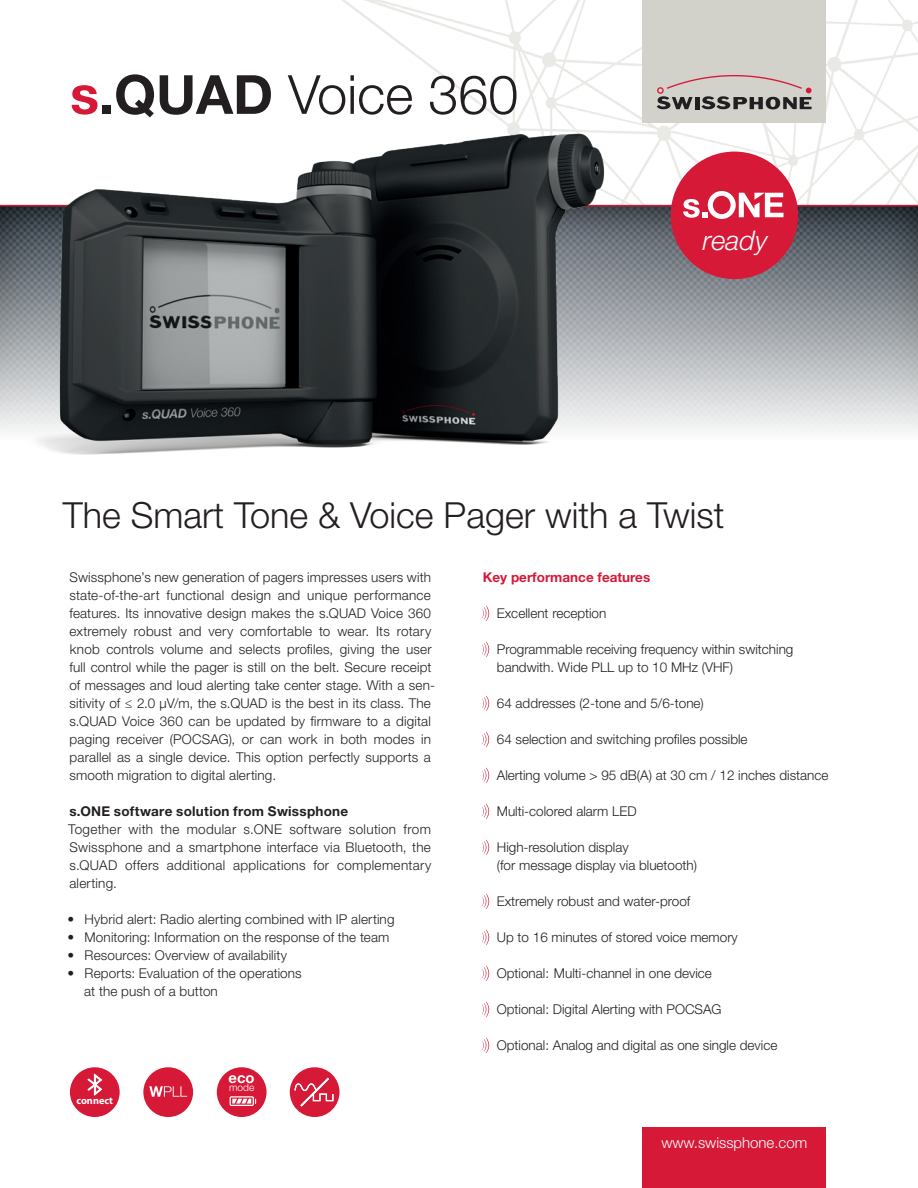
<style>
.page{position:relative;width:918px;height:1188px;background:#fff}
.page>*{position:absolute;margin:0;border:0;box-sizing:border-box;transform-origin:0 0}
.t1{font:300 54px "Helvetica Neue LT Std";color:#231f20}
.t2{font:300 36px "Helvetica Neue LT Std";color:#231f20}
.t3{font:italic 300 27.15px "Helvetica Neue LT Std";color:#fff}
.t4{font:300 15px "Helvetica Neue LT Std";color:#fff}
.t5{font:700 14.85px "Helvetica Neue LT Std";color:#fff}
.t6{font:300 13.5px/18px "Helvetica Neue LT Std";letter-spacing:.005em;color:#231f20}
.t7{font:700 13.5px "Helvetica Neue LT Std";letter-spacing:.02em;color:#231f20}
.t8{font:700 13.5px "Helvetica Neue LT Std";color:#d71938}
.t9{font:700 10.35px "Myriad Pro";color:#fff}
.t10{font:300 10.2px "Helvetica Neue LT Std";color:#fff}
.s1{font-weight:700;color:#d71938}
.s2{font-weight:700}
</style>
<div class="page">
<img style="left:341px;top:0;width:577px;height:204px">
<div style="left:0;top:204px;width:918px;height:237px;background:#231f20;opacity:.75"></div>
<div style="left:643px;top:0;width:183px;height:122px;background:#d2d2cb"></div>
<svg style="left:657px;top:75px;width:155px;height:34px"></svg>
<div style="left:643px;top:1127px;width:183px;height:61px;background:#d71938"></div>
<hr style="left:0;top:205px;width:918px;height:1px;background:#d71938">
<div style="left:671px;top:152px;width:127px;height:127px;background:#d71938;border-radius:50%"></div>
<svg style="left:683px;top:191px;width:101px;height:28px"></svg>
<div style="left:143px;top:1067px;width:50px;height:50px;background:#d71938;border-radius:50%"></div>
<svg style="left:149px;top:1086px;width:38px;height:11px"></svg>
<div style="left:217px;top:1067px;width:50px;height:50px;background:#d61937;border-radius:50%"></div>
<svg style="left:230px;top:1096px;width:26px;height:10px"></svg>
<div style="left:70px;top:1067px;width:50px;height:50px;background:#d71938;border-radius:50%"></div>
<svg style="left:87px;top:1073px;width:15px;height:23px"></svg>
<svg style="left:482px;top:606px;width:7px;height:15px"></svg>
<svg style="left:482px;top:642px;width:7px;height:15px"></svg>
<svg style="left:482px;top:696px;width:7px;height:15px"></svg>
<svg style="left:482px;top:732px;width:7px;height:15px"></svg>
<svg style="left:482px;top:768px;width:7px;height:15px"></svg>
<svg style="left:482px;top:804px;width:7px;height:15px"></svg>
<svg style="left:482px;top:840px;width:7px;height:15px"></svg>
<svg style="left:482px;top:894px;width:7px;height:15px"></svg>
<svg style="left:482px;top:930px;width:7px;height:15px"></svg>
<svg style="left:482px;top:966px;width:7px;height:15px"></svg>
<svg style="left:482px;top:1002px;width:7px;height:15px"></svg>
<svg style="left:482px;top:1038px;width:7px;height:15px"></svg>
<img style="left:0;top:43px;width:620px;height:412px">
<svg style="left:290px;top:1067px;width:50px;height:50px"></svg>
<h1 class="t1" style="left:70px;top:62px;width:450px"><span class="s1">s</span><span class="s2">.QUAD</span> Voice 360</h1>
<h3 class="t3" style="left:703px;top:224px;width:66px">ready</h3>
<h2 class="t2" style="left:63px;top:493px;width:663px">The Smart Tone &amp; Voice Pager with a Twist</h2>
<p class="t6" style="left:69px;top:568px;width:367px">Swissphone’s new generation of pagers impresses users with state-of-the-art functional design and unique performance features. Its innovative design makes the s.QUAD Voice 360 extremely robust and very comfortable to wear. Its rotary knob controls volume and selects profiles, giving the user full control while the pager is still on the belt. Secure receipt of messages and loud alerting take center stage. With a sen&shy;sitivity of ≤ 2.0 μV/m, the s.QUAD is the best in its class. The s.QUAD Voice 360 can be updated by firmware to a digital paging receiver (POCSAG), or can work in both modes in parallel as a single device. This option perfectly supports a smooth migration to digital alerting.</p>
<p class="t7" style="left:69px;top:803px;width:280px">s.ONE software solution from Swissphone</p>
<p class="t6" style="left:68px;top:820px;width:365px;text-align:justify">Together with the modular s.ONE software solution from Swissphone and a smartphone interface via Bluetooth, the s.QUAD offers additional applications for complementary alerting.</p>
<p class="t6" style="left:68px;top:910px;width:328px">• Hybrid alert: Radio alerting combined with IP alerting</p>
<p class="t6" style="left:68px;top:928px;width:324px">• Monitoring: Information on the response of the team</p>
<p class="t6" style="left:68px;top:946px;width:221px">• Resources: Overview of availability</p>
<p class="t6" style="left:84px;top:964px;width:219px;text-indent:-17px">• Reports: Evaluation of the operations at the push of a button</p>
<p class="t9" style="left:76px;top:1093px;width:38px">connect</p>
<p class="t5" style="left:229px;top:1068px;width:28px">eco</p>
<p class="t10" style="left:229px;top:1082px;width:27px">mode</p>
<p class="t8" style="left:483px;top:569px;width:169px">Key performance features</p>
<p class="t6" style="left:497px;top:604px;width:111px">Excellent reception</p>
<p class="t6" style="left:497px;top:640px;width:298px">Programmable receiving frequency within switching bandwith. Wide PLL up to 10 MHz (VHF)</p>
<p class="t6" style="left:497px;top:694px;width:209px">64 addresses (2-tone and 5/6-tone)</p>
<p class="t6" style="left:497px;top:730px;width:252px">64 selection and switching profiles possible</p>
<p class="t6" style="left:497px;top:766px;width:333px">Alerting volume &gt; 95 dB(A) at 30 cm / 12 inches distance</p>
<p class="t6" style="left:497px;top:802px;width:141px">Multi-colored alarm LED</p>
<p class="t6" style="left:497px;top:838px;width:202px">High-resolution display<br>(for message display via bluetooth)</p>
<p class="t6" style="left:497px;top:892px;width:195px">Extremely robust and water-proof</p>
<p class="t6" style="left:497px;top:928px;width:243px">Up to 16 minutes of stored voice memory</p>
<p class="t6" style="left:497px;top:964px;width:217px">Optional: Multi-channel in one device</p>
<p class="t6" style="left:497px;top:1000px;width:226px">Optional: Digital Alerting with POCSAG</p>
<p class="t6" style="left:497px;top:1036px;width:282px">Optional: Analog and digital as one single device</p>
<p class="t4" style="left:661px;top:1134px;width:147px">www.swissphone.com</p>
</div>
